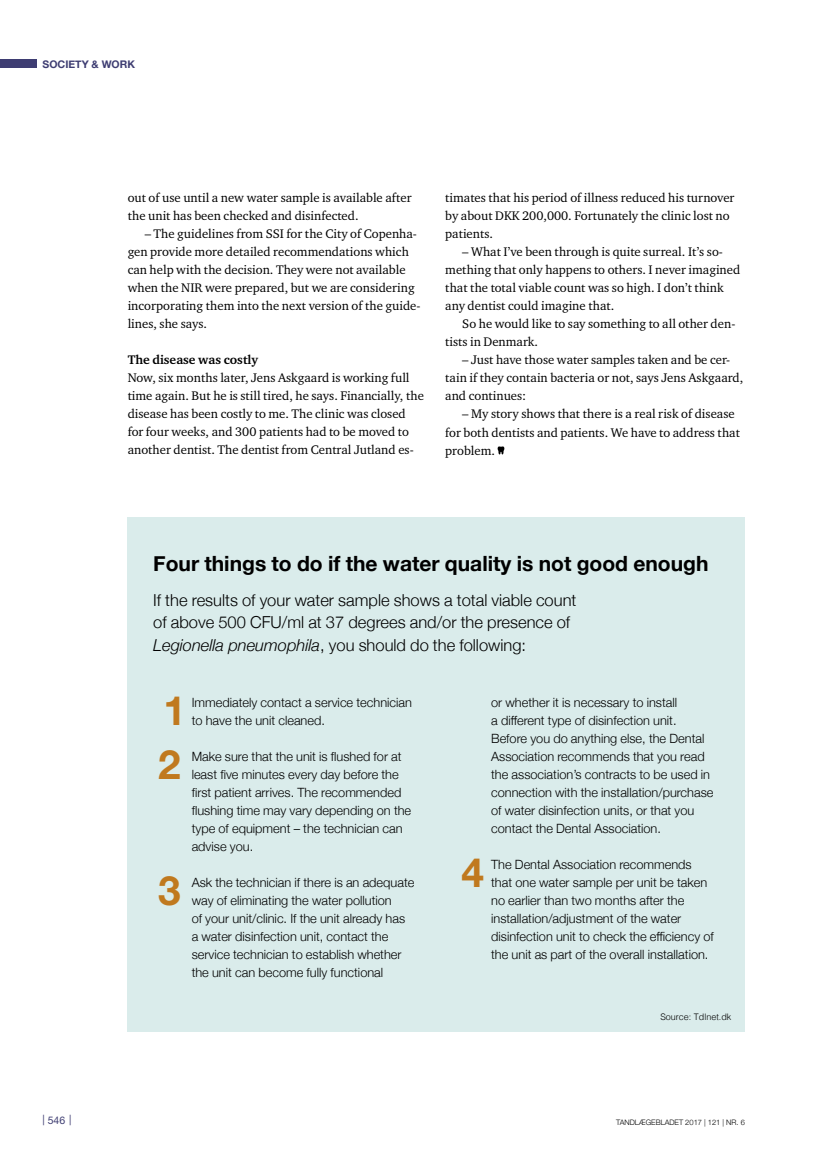
<style>
.page{position:relative;width:830px;height:1157px;background:#fff}
.page>*{position:absolute;margin:0;border:0;box-sizing:border-box;transform-origin:0 0}
.t1{font:700 40.5px/54px "Helvetica Neue LT Std";color:#c0791e}
.t2{font:700 21px "Helvetica Neue";color:#000}
.t3{font:300 16.5px/22.5px "Helvetica Neue";color:#000}
.t4{font:300 12.75px/18px "Helvetica Neue";color:#000}
.t5{font:12.75px/18px "Charter ITC";color:#000}
.t6{font:12.75px/18px "Charter ITC Std";color:#000}
.t7{font:700 12.75px "Charter ITC";color:#000}
.t8{font:700 10.5px "Helvetica Neue";color:#3e3d72}
.t9{font:10.5px "Helvetica Neue";color:#3e3d72}
.t10{font:300 9px "Helvetica";color:#000}
.t11{font:300 7.5px "Helvetica Neue";color:#000}
.s1{font-style:italic}
.s2{font-family:"Helvetica Neue LT Std"}
</style>
<div class="page">
<div style="left:0;top:60px;width:37px;height:8px;background:#3e3d72"></div>
<svg style="left:497px;top:446px;width:7px;height:8px"></svg>
<div style="left:128px;top:517px;width:616px;height:514px;background:#daeceb"></div>
<p class="t8" style="left:43px;top:56px;width:94px">SOCIETY &amp; WORK</p>
<p class="t5" style="left:128px;top:189px;width:285px">out of use until a new water sample is available after the unit has been checked and disinfected.</p>
<p class="t5" style="left:128px;top:225px;width:294px;text-indent:17px">– The guidelines from SSI for the City of Copenha&shy;gen provide more detailed recommendations which can help with the decision. They were not available when the NIR were prepared, but we are considering incorporating them into the next version of the guide&shy;lines, she says.</p>
<p class="t7" style="left:128px;top:352px;width:132px">The disease was costly</p>
<p class="t6" style="left:128px;top:369px;width:297px">Now, six months later, Jens Askgaard is working full time again. But he is still tired, he says. Financially, the disease has been costly to me. The clinic was closed for four weeks, and 300 patients had to be moved to another dentist. The dentist from Central Jutland es-</p>
<p class="t6" style="left:445px;top:189px;width:290px">timates that his period of illness reduced his turnover by about DKK 200,000. Fortunately the clinic lost no patients.</p>
<p class="t5" style="left:445px;top:243px;width:296px;text-indent:17px">– What I’ve been through is quite surreal. It’s so&shy;mething that only happens to others. I never imagined that the total viable count was so high. I don’t think any dentist could imagine that.</p>
<p class="t5" style="left:445px;top:315px;width:291px;text-indent:17px">So he would like to say something to all other den&shy;tists in Denmark.</p>
<p class="t5" style="left:445px;top:351px;width:299px;text-indent:17px">– Just have those water samples taken and be cer&shy;tain if they contain bacteria or not, says Jens Askgaard, and continues:</p>
<p class="t5" style="left:445px;top:405px;width:296px;text-indent:17px">– My story shows that there is a real risk of disease for both dentists and patients. We have to address that problem.</p>
<h2 class="t2" style="left:153px;top:547px;width:556px">Four things to do if the water quality is not good enough</h2>
<p class="t3" style="left:153px;top:587px;width:424px">If the results of your water sample shows a total viable count of above 500 CFU/ml at 37 degrees and/or the presence of<br><span class="s1">Legionella pneumophila</span>, you should do the following:</p>
<p class="t9" style="left:43px;top:1113px;width:30px"><span class="s2">|</span> 546 <span class="s2">|</span></p>
<h1 class="t1" style="left:158px;top:682px;width:29px">1<br>2</h1>
<h1 class="t1" style="left:158px;top:862px;width:24px">3</h1>
<p class="t4" style="left:191px;top:692px;width:222px">Immediately contact a service technician to have the unit cleaned.</p>
<p class="t4" style="left:191px;top:746px;width:221px">Make sure that the unit is flushed for at least five minutes every day before the first patient arrives. The recommended flushing time may vary depending on the type of equipment – the technician can advise you.</p>
<p class="t4" style="left:191px;top:872px;width:224px">Ask the technician if there is an adequate way of eliminating the water pollution<br>of your unit/clinic. If the unit already has a water disinfection unit, contact the service technician to establish whether the unit can become fully functional</p>
<p class="t4" style="left:491px;top:692px;width:224px">or whether it is necessary to install<br>a different type of disinfection unit.<br>Before you do anything else, the Dental Association recommends that you read the association’s contracts to be used in connection with the installation/purchase of water disinfection units, or that you contact the Dental Association.</p>
<p class="t4" style="left:491px;top:854px;width:224px">The Dental Association recommends that one water sample per unit be taken no earlier than two months after the installation/adjustment of the water disinfection unit to check the efficiency of the unit as part of the overall installation.</p>
<h1 class="t1" style="left:461px;top:844px;width:24px">4</h1>
<p class="t10" style="left:660px;top:1009px;width:73px">Source: Tdlnet.dk</p>
<p class="t11" style="left:615px;top:1116px;width:130px">TANDLÆGEBLADET 2017 | 121 | NR. 6</p>
</div>
